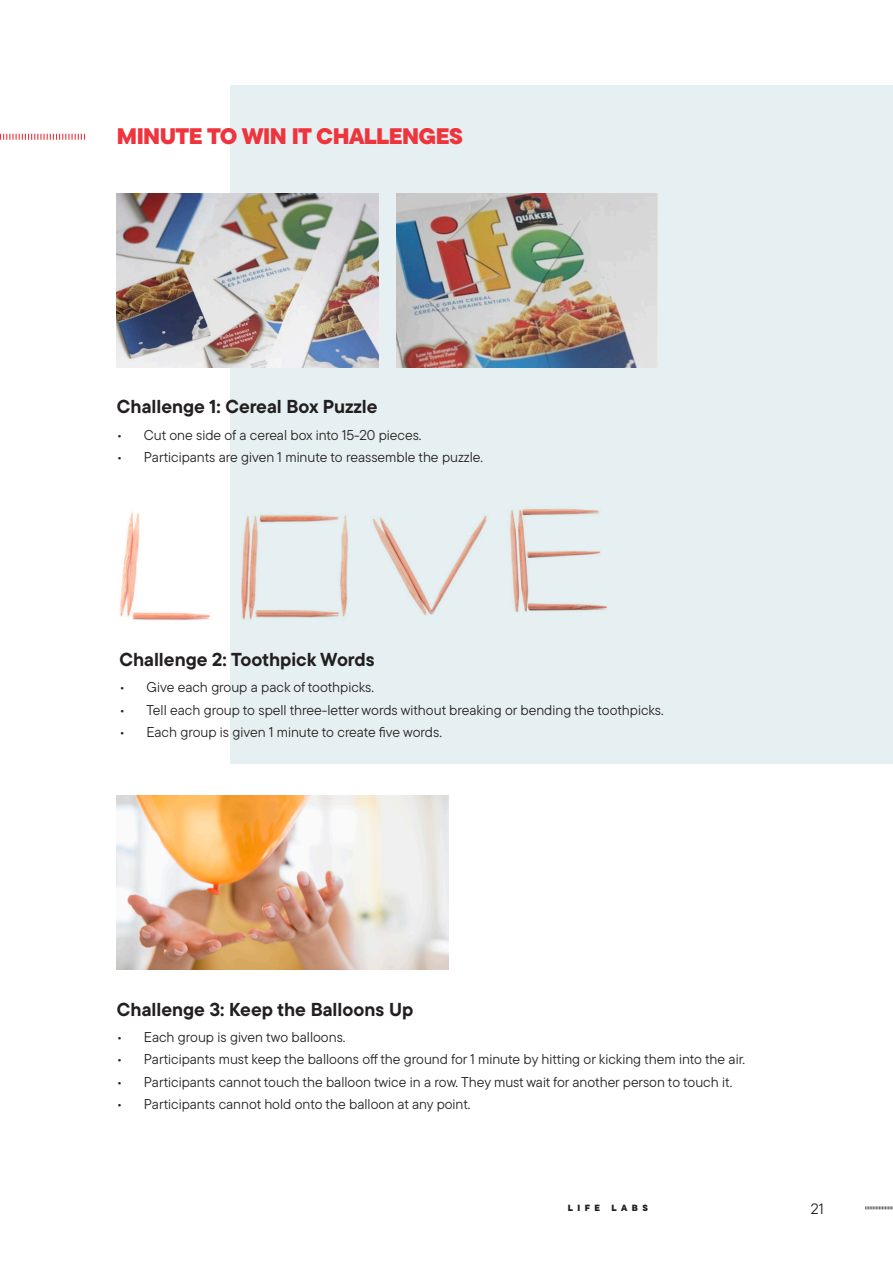
<style>
.page{position:relative;width:893px;height:1263px;background:#fff}
.page>*{position:absolute;margin:0;border:0;box-sizing:border-box;transform-origin:0 0}
.RED_HEADINGS{font:900 22.5px "TT Commons Pro";letter-spacing:-.025em;color:#ee343d}
.Sub_Body_Text{font:700 18.75px "TT Commons Pro";color:#231f20}
.t1{font:15px "TT Commons Pro";color:#231f20}
.t2{font:14.25px "TT Commons Pro";color:#231f20}
.t3{font:900 9px "TT Commons Pro";letter-spacing:.5em;color:#231f20}
</style>
<div class="page">
<svg style="left:865px;top:1206px;width:28px;height:3px"></svg>
<div style="left:231px;top:85px;width:662px;height:678px;background:#e6f0f2"></div>
<svg style="left:0;top:134px;width:85px;height:6px"></svg>
<img style="left:117px;top:193px;width:262px;height:174px">
<img style="left:396px;top:193px;width:262px;height:174px">
<img style="left:120px;top:498px;width:488px;height:134px">
<img style="left:117px;top:796px;width:331px;height:173px">
<p class="RED_HEADINGS" style="left:117px;top:119px;width:348px">MINUTE TO WIN IT CHALLENGES</p>
<p class="Sub_Body_Text" style="left:117px;top:392px;width:262px">Challenge 1: Cereal Box Puzzle</p>
<p class="t2" style="left:117px;top:425px;width:306px">• Cut one side of a cereal box into 15-20 pieces.</p>
<p class="t2" style="left:117px;top:447px;width:368px">• Participants are given 1 minute to reassemble the puzzle.</p>
<p class="Sub_Body_Text" style="left:119px;top:645px;width:257px">Challenge 2: Toothpick Words</p>
<p class="t2" style="left:119px;top:677px;width:256px">• Give each group a pack of toothpicks.</p>
<p class="t2" style="left:119px;top:700px;width:546px">• Tell each group to spell three-letter words without breaking or bending the toothpicks.</p>
<p class="t2" style="left:119px;top:722px;width:324px">• Each group is given 1 minute to create five words.</p>
<p class="Sub_Body_Text" style="left:117px;top:995px;width:298px">Challenge 3: Keep the Balloons Up</p>
<p class="t2" style="left:117px;top:1027px;width:230px">• Each group is given two balloons.</p>
<p class="t2" style="left:117px;top:1049px;width:630px">• Participants must keep the balloons off the ground for 1 minute by hitting or kicking them into the air.</p>
<p class="t2" style="left:117px;top:1072px;width:617px">• Participants cannot touch the balloon twice in a row. They must wait for another person to touch it.</p>
<p class="t2" style="left:117px;top:1094px;width:355px">• Participants cannot hold onto the balloon at any point.</p>
<p class="t3" style="left:568px;top:1200px;width:34px">LIFE</p>
<p class="t3" style="left:611px;top:1200px;width:38px">LABS</p>
<p class="t1" style="left:811px;top:1198px;width:14px">21</p>
</div>
